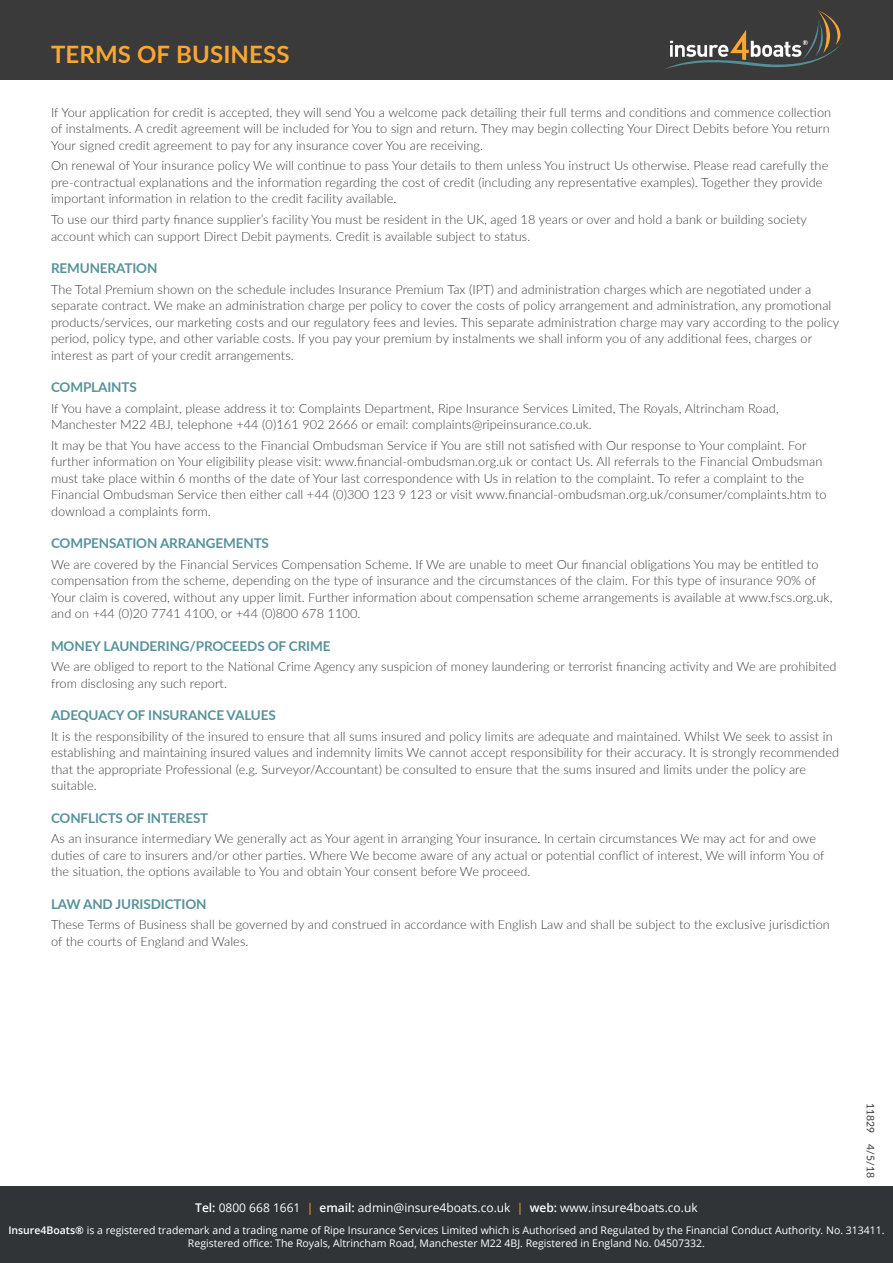
<style>
.page{position:relative;width:893px;height:1263px;background:#fff}
.page>*{position:absolute;margin:0;border:0;box-sizing:border-box;transform-origin:0 0}
.t1{font:700 24px "Lato";letter-spacing:.005em;color:#faa633}
.t2{font:700 13.5px "Lato";letter-spacing:-.01em;color:#57929a}
.t3{font:300 12.75px/16.5px "Lato";letter-spacing:.005em;color:#3e3d3c}
.t4{font:12px "Open Sans";color:#fff}
.t5{font:10.5px/13.5px "Open Sans";color:#fff;text-align:center}
.t6{font:10.5px "Lato";color:#393a39}
.s1{font-weight:600}
.s2{color:#faa633}
</style>
<div class="page">
<div style="left:0;top:0;width:893px;height:80px;background:#393a39"></div>
<svg style="left:665px;top:10px;width:178px;height:59px"></svg>
<div style="left:0;top:1186px;width:893px;height:77px;background:#303437"></div>
<h1 class="t1" style="left:51px;top:36px;width:240px">TERMS OF BUSINESS</h1>
<p class="t3" style="left:51px;top:103px;width:782px;text-align:justify">If Your application for credit is accepted, they will send You a welcome pack detailing their full terms and conditions and commence collection of instalments. A credit agreement will be included for You to sign and return. They may begin collecting Your Direct Debits before You return Your signed credit agreement to pay for any insurance cover You are receiving.</p>
<p class="t3" style="left:51px;top:157px;width:779px">On renewal of Your insurance policy We will continue to pass Your details to them unless You instruct Us otherwise. Please read carefully the pre-contractual explanations and the information regarding the cost of credit (including any representative examples). Together they provide important information in relation to the credit facility available.</p>
<p class="t3" style="left:51px;top:211px;width:757px">To use our third party finance supplier’s facility You must be resident in the UK, aged 18 years or over and hold a bank or building society account which can support Direct Debit payments. Credit is available subject to status.</p>
<p class="t2" style="left:51px;top:258px;width:108px">REMUNERATION</p>
<p class="t3" style="left:51px;top:280px;width:790px">The Total Premium shown on the schedule includes Insurance Premium Tax (IPT) and administration charges which are negotiated under a separate contract. We make an administration charge per policy to cover the costs of policy arrangement and administration, any promotional products/services, our marketing costs and our regulatory fees and levies. This separate administration charge may vary according to the policy period, policy type, and other variable costs. If you pay your premium by instalments we shall inform you of any additional fees, charges or interest as part of your credit arrangements.</p>
<p class="t2" style="left:51px;top:377px;width:87px">COMPLAINTS</p>
<p class="t3" style="left:51px;top:399px;width:729px">If You have a complaint, please address it to: Complaints Department, Ripe Insurance Services Limited, The Royals, Altrincham Road,<br>Manchester M22 4BJ, telephone +44 (0)161 902 2666 or email: complaints@ripeinsurance.co.uk.</p>
<p class="t3" style="left:51px;top:437px;width:777px">It may be that You have access to the Financial Ombudsman Service if You are still not satisfied with Our response to Your complaint. For further information on Your eligibility please visit: www.financial-ombudsman.org.uk or contact Us. All referrals to the Financial Ombudsman must take place within 6 months of the date of Your last correspondence with Us in relation to the complaint. To refer a complaint to the Financial Ombudsman Service then either call +44 (0)300 123 9 123 or visit www.financial-ombudsman.org.uk/consumer/complaints.htm to download a complaints form.</p>
<p class="t2" style="left:51px;top:533px;width:219px">COMPENSATION ARRANGEMENTS</p>
<p class="t3" style="left:51px;top:556px;width:783px">We are covered by the Financial Services Compensation Scheme. If We are unable to meet Our financial obligations You may be entitled to compensation from the scheme, depending on the type of insurance and the circumstances of the claim. For this type of insurance 90% of Your claim is covered, without any upper limit. Further information about compensation scheme arrangements is available at www.fscs.org.uk, and on +44 (0)20 7741 4100, or +44 (0)800 678 1100.</p>
<p class="t2" style="left:51px;top:636px;width:281px">MONEY LAUNDERING/PROCEEDS OF CRIME</p>
<p class="t3" style="left:51px;top:658px;width:787px">We are obliged to report to the National Crime Agency any suspicion of money laundering or terrorist financing activity and We are prohibited from disclosing any such report.</p>
<p class="t2" style="left:51px;top:705px;width:226px">ADEQUACY OF INSURANCE VALUES</p>
<p class="t3" style="left:51px;top:728px;width:789px">It is the responsibility of the insured to ensure that all sums insured and policy limits are adequate and maintained. Whilst We seek to assist in establishing and maintaining insured values and indemnity limits We cannot accept responsibility for their accuracy. It is strongly recommended that the appropriate Professional (e.g. Surveyor/Accountant) be consulted to ensure that the sums insured and limits under the policy are suitable.</p>
<p class="t2" style="left:51px;top:808px;width:159px">CONFLICTS OF INTEREST</p>
<p class="t3" style="left:51px;top:830px;width:775px">As an insurance intermediary We generally act as Your agent in arranging Your insurance. In certain circumstances We may act for and owe duties of care to insurers and/or other parties. Where We become aware of any actual or potential conflict of interest, We will inform You of the situation, the options available to You and obtain Your consent before We proceed.</p>
<p class="t2" style="left:51px;top:894px;width:157px">LAW AND JURISDICTION</p>
<p class="t3" style="left:51px;top:916px;width:780px">These Terms of Business shall be governed by and construed in accordance with English Law and shall be subject to the exclusive jurisdiction of the courts of England and Wales.</p>
<p class="t6" style="left:878px;top:1103px;width:77px;rotate:90deg">11829 4/5/18</p>
<p class="t4" style="left:195px;top:1199px;width:504px"><span class="s1">Tel:</span> 0800 668 1661 <span class="s2">|</span> <span class="s1">email:</span> admin@insure4boats.co.uk <span class="s2">|</span> <span class="s1">web:</span> www.insure4boats.co.uk</p>
<p class="t5" style="left:8px;top:1223px;width:878px"><span class="s1">Insure4Boats®</span> is a registered trademark and a trading name of Ripe Insurance Services Limited which is Authorised and Regulated by the Financial Conduct Authority. No. 313411.<br>Registered office: The Royals, Altrincham Road, Manchester M22 4BJ. Registered in England No. 04507332.</p>
</div>
